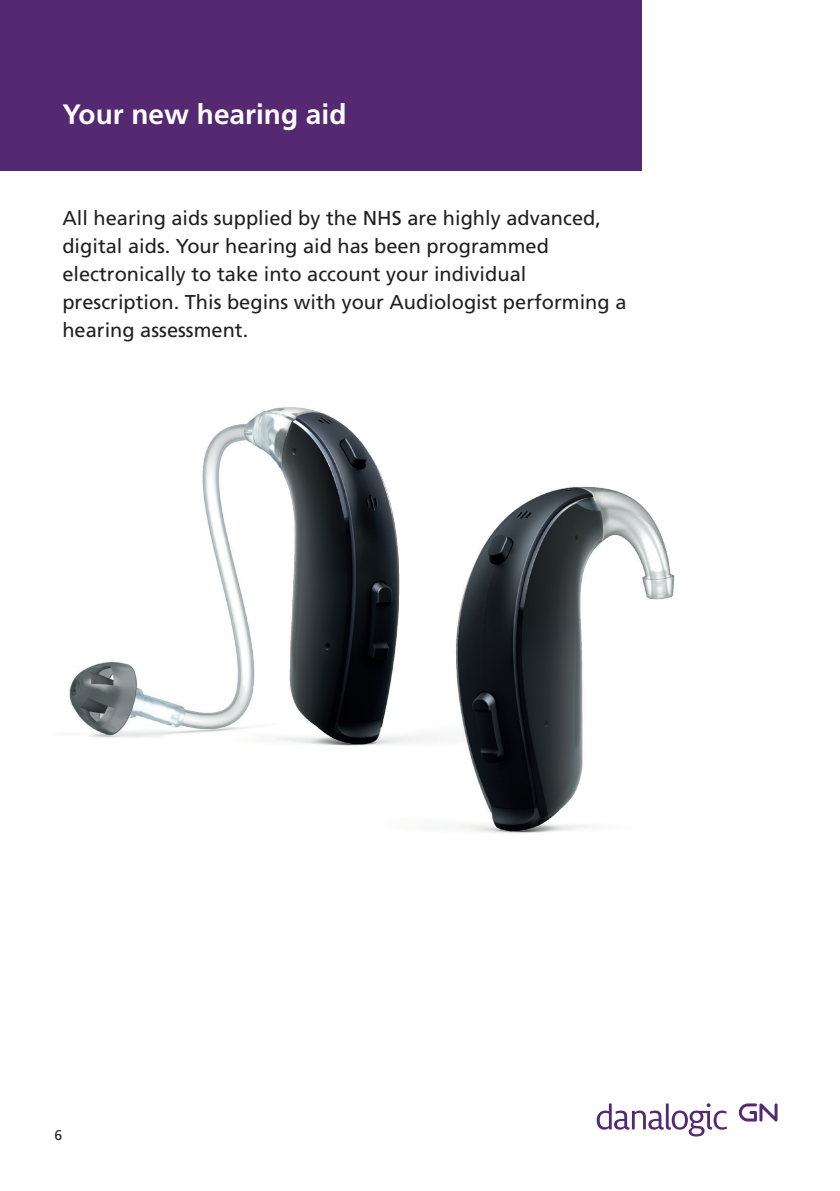
<style>
.page{position:relative;width:840px;height:1191px;background:#fff}
.page>*{position:absolute;margin:0;border:0;box-sizing:border-box;transform-origin:0 0}
.t1{font:700 28px "Frutiger";color:#fff}
.t2{font:20px/28px "Frutiger";color:#231f20}
.t3{font:14px "Frutiger";color:#231f20}
</style>
<div class="page">
<svg style="left:738px;top:1103px;width:39px;height:18px"></svg>
<svg style="left:596px;top:1103px;width:130px;height:33px"></svg>
<div style="left:0;top:0;width:641px;height:170px;background:#552872"></div>
<img style="left:69px;top:407px;width:311px;height:339px">
<img style="left:355px;top:473px;width:320px;height:361px">
<p class="t1" style="left:62px;top:98px;width:285px">Your new hearing aid</p>
<p class="t2" style="left:62px;top:204px;width:565px">All hearing aids supplied by the NHS are highly advanced, digital aids. Your hearing aid has been programmed electronically to take into account your individual prescription. This begins with your Audiologist performing a hearing assessment.</p>
<p class="t3" style="left:55px;top:1126px;width:9px">6</p>
</div>
